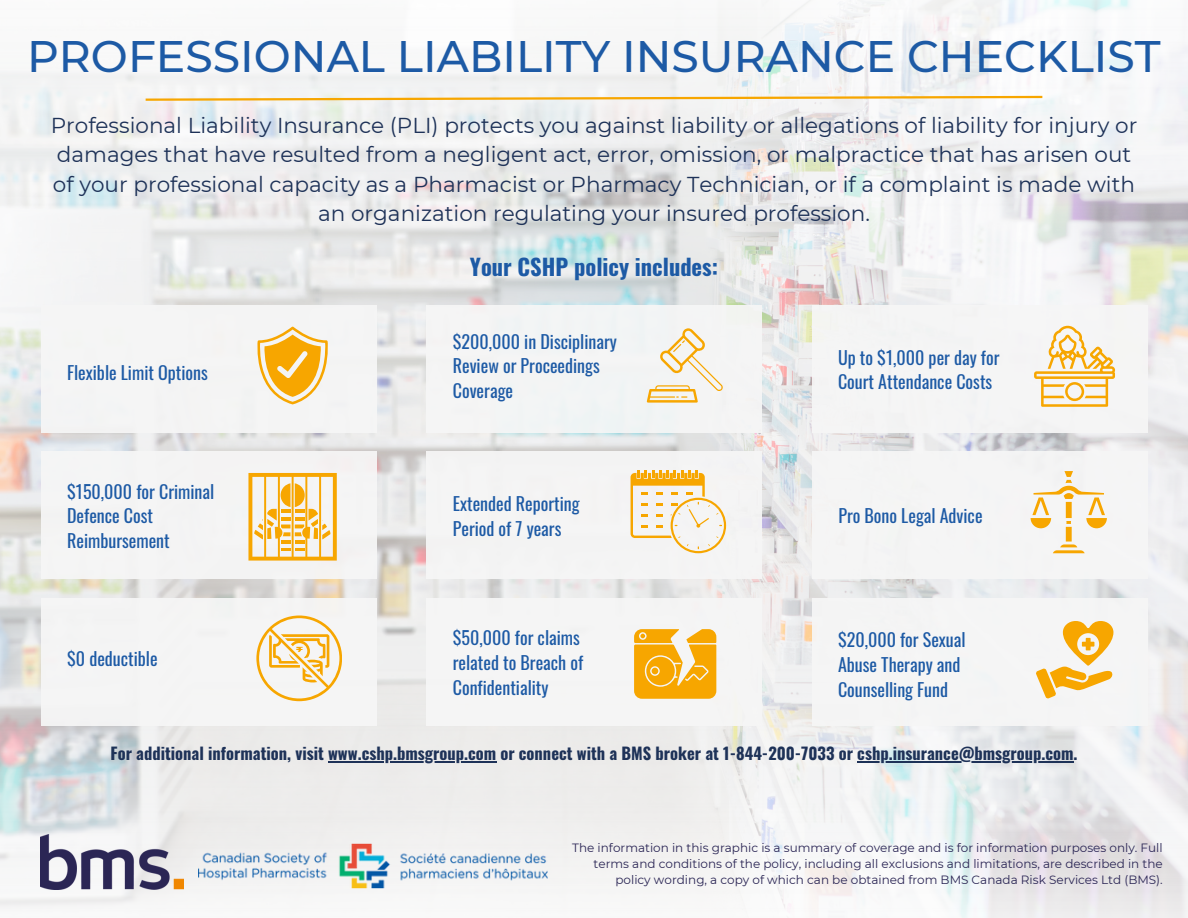
<style>
.page{position:relative;width:1188px;height:918px;background:#fff}
.page>*{position:absolute;margin:0;border:0;box-sizing:border-box;transform-origin:0 0}
.t1{font:500 44.1px "Montserrat";color:#1d5aa5}
.t2{font:700 22.5px "Oswald";color:#1d5aa5}
.t3{font:21.6px/29.4px "Montserrat";color:#1e3258;text-align:center}
.t4{font:18px/24.8px "Oswald";color:#1d5aa5}
.t5{font:700 16.5px "Oswald";color:#1e3258}
.t6{font:12px/16px "Montserrat";color:#2b2655;text-align:right}
</style>
<div class="page">
<img style="left:0;top:0;width:1188px;height:918px">
<svg style="left:143px;top:95px;width:902px;height:7px"></svg>
<div style="left:427px;top:305px;width:335px;height:127px;background:#f6f6f6"></div>
<svg style="left:647px;top:328px;width:76px;height:75px"></svg>
<div style="left:41px;top:598px;width:335px;height:127px;background:#f6f6f6"></div>
<svg style="left:256px;top:616px;width:86px;height:85px"></svg>
<div style="left:41px;top:305px;width:335px;height:127px;background:#f6f6f6"></div>
<svg style="left:257px;top:327px;width:71px;height:77px"></svg>
<div style="left:427px;top:452px;width:335px;height:127px;background:#f6f6f6"></div>
<div style="left:427px;top:598px;width:335px;height:127px;background:#f6f6f6"></div>
<div style="left:41px;top:452px;width:335px;height:127px;background:#f6f6f6"></div>
<svg style="left:248px;top:473px;width:89px;height:88px"></svg>
<div style="left:812px;top:452px;width:335px;height:127px;background:#f6f6f6"></div>
<div style="left:812px;top:598px;width:335px;height:127px;background:#f6f6f6"></div>
<div style="left:812px;top:305px;width:335px;height:127px;background:#f6f6f6"></div>
<svg style="left:631px;top:471px;width:95px;height:82px"></svg>
<img style="left:199px;top:843px;width:349px;height:45px">
<svg style="left:1031px;top:471px;width:76px;height:82px"></svg>
<svg style="left:634px;top:629px;width:82px;height:70px"></svg>
<img style="left:41px;top:834px;width:143px;height:55px">
<svg style="left:1036px;top:621px;width:77px;height:78px"></svg>
<svg style="left:1034px;top:326px;width:81px;height:81px"></svg>
<hr style="left:328px;top:761px;width:168px;height:1px;background:#1e3258">
<hr style="left:857px;top:761px;width:216px;height:1px;background:#1e3258">
<h2 class="t1" style="left:27px;top:30px;width:1135px">PROFESSIONAL LIABILITY INSURANCE CHECKLIST</h2>
<p class="t3" style="left:51px;top:111px;width:1088px">Professional Liability Insurance (PLI) protects you against liability or allegations of liability for injury or damages that have resulted from a negligent act, error, omission, or malpractice that has arisen out of your professional capacity as a Pharmacist or Pharmacy Technician, or if a complaint is made with an organization regulating your insured profession.</p>
<h5 class="t2" style="left:470px;top:249px;width:250px">Your CSHP policy includes:</h5>
<p class="t4" style="left:67px;top:360px;width:142px">Flexible Limit Options</p>
<p class="t4" style="left:67px;top:478px;width:149px">$150,000 for Criminal<br>Defence Cost<br>Reimbursement</p>
<p class="t4" style="left:67px;top:646px;width:92px">$0 deductible</p>
<p class="t4" style="left:453px;top:328px;width:166px">$200,000 in Disciplinary<br>Review or Proceedings</p>
<p class="t4" style="left:453px;top:378px;width:62px">Coverage</p>
<p class="t4" style="left:453px;top:490px;width:128px">Extended Reporting<br>Period of 7 years</p>
<p class="t4" style="left:453px;top:625px;width:132px">$50,000 for claims related to Breach of<br>Confidentiality</p>
<p class="t4" style="left:838px;top:344px;width:163px">Up to $1,000 per day for<br>Court Attendance Costs</p>
<p class="t4" style="left:838px;top:503px;width:146px">Pro Bono Legal Advice</p>
<p class="t4" style="left:838px;top:626px;width:129px">$20,000 for Sexual<br>Abuse Therapy and<br>Counselling Fund</p>
<p class="t5" style="left:111px;top:740px;width:968px">For additional information, visit www.cshp.bmsgroup.com or connect with a BMS broker at 1-844-200-7033 or cshp.insurance@bmsgroup.com.</p>
<p class="t6" style="left:572px;top:840px;width:592px">The information in this graphic is a summary of coverage and is for information purposes only. Full terms and conditions of the policy, including all exclusions and limitations, are described in the policy wording, a copy of which can be obtained from BMS Canada Risk Services Ltd (BMS).</p>
</div>
